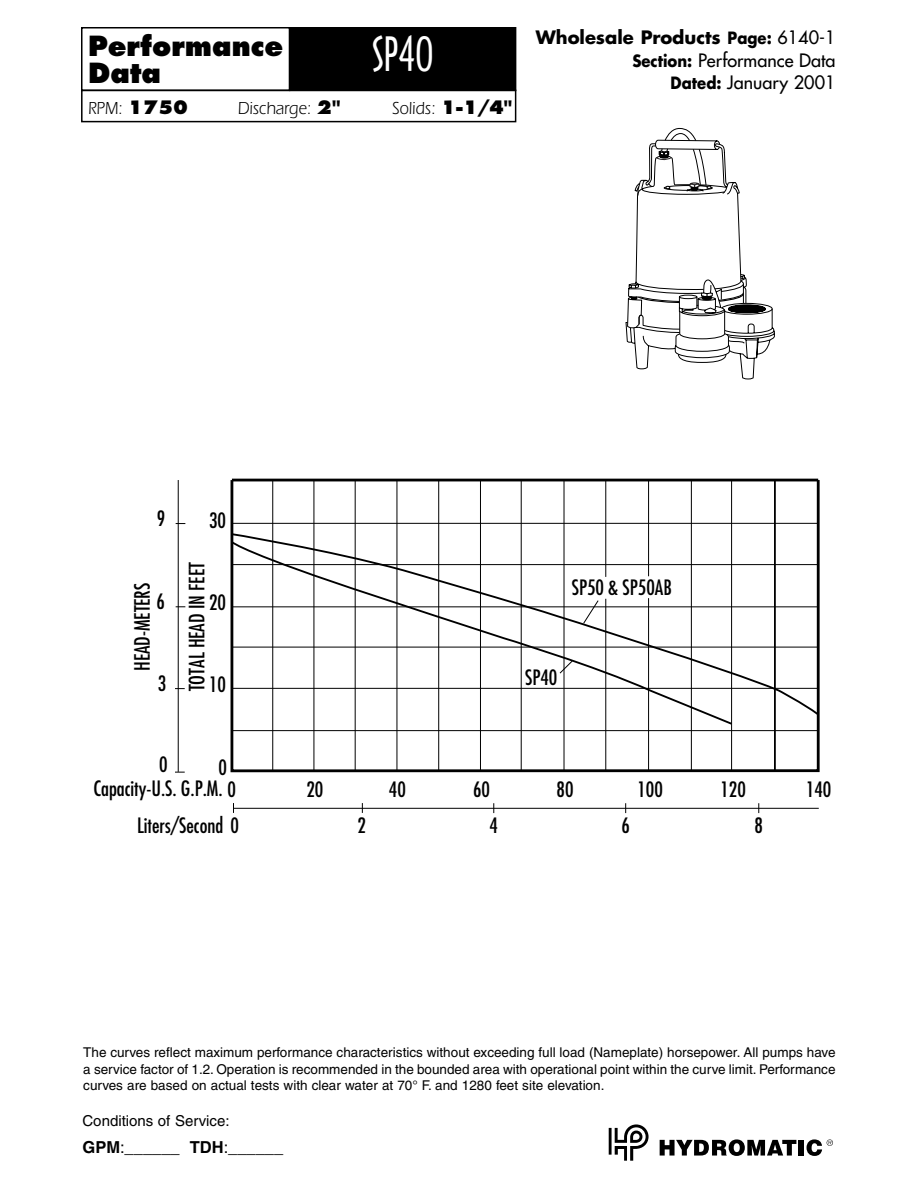
<style>
.page{position:relative;width:918px;height:1188px;background:#fff}
.page>*{position:absolute;margin:0;border:0;box-sizing:border-box;transform-origin:0 0}
.t1{font:45px "Arquitectura";color:#fff;scale:.95 1}
.t2{font:800 27px/27px "Futura";color:#000}
.t3{font:condensed 20.7px "Futura";color:#000}
.t4{font:18px/22.5px "Futura";color:#000;text-align:right}
.t5{font:18px "Itc Eras";color:#000;scale:.9 1}
.t6{font:16.5px "Helvetica";color:#000}
.t7{font:15px "Helvetica";color:#000}
.t8{font:13.5px/16.5px "Helvetica";color:#000;text-align:justify}
.s1{font-weight:700}
.s2{font-weight:700;font-size:16.5px}
.s3{font-family:"Futura";font-weight:800}
.s4{font-family:"Futura";font-weight:700}
</style>
<div class="page">
<svg style="left:660px;top:1139px;width:136px;height:17px"></svg>
<div style="left:799px;top:1140px;width:5px;height:16px;background:#000"></div>
<svg style="left:807px;top:1139px;width:26px;height:17px"></svg>
<svg style="left:609px;top:1124px;width:40px;height:37px"></svg>
<hr style="left:272px;top:480px;width:1px;height:291px;background:#000">
<hr style="left:313px;top:480px;width:1px;height:291px;background:#000">
<hr style="left:355px;top:480px;width:1px;height:291px;background:#000">
<hr style="left:396px;top:480px;width:1px;height:291px;background:#000">
<hr style="left:438px;top:480px;width:1px;height:291px;background:#000">
<hr style="left:480px;top:480px;width:1px;height:291px;background:#000">
<hr style="left:521px;top:480px;width:1px;height:291px;background:#000">
<hr style="left:564px;top:480px;width:1px;height:291px;background:#000">
<hr style="left:606px;top:480px;width:1px;height:97px;background:#000">
<hr style="left:606px;top:599px;width:1px;height:172px;background:#000">
<hr style="left:648px;top:480px;width:1px;height:96px;background:#000">
<hr style="left:648px;top:598px;width:1px;height:173px;background:#000">
<hr style="left:691px;top:480px;width:1px;height:291px;background:#000">
<hr style="left:731px;top:480px;width:1px;height:291px;background:#000">
<hr style="left:775px;top:480px;width:1px;height:291px;background:#000">
<div style="left:231px;top:479px;width:589px;height:293px;border:3px solid #000"></div>
<hr style="left:232px;top:730px;width:586px;height:1px;background:#000">
<hr style="left:232px;top:479px;width:586px;height:2px;background:#000">
<hr style="left:232px;top:523px;width:586px;height:1px;background:#000">
<svg style="left:230px;top:532px;width:590px;height:194px"></svg>
<hr style="left:234px;top:808px;width:585px;height:1px;background:#000">
<hr style="left:178px;top:480px;width:1px;height:292px;background:#000">
<div style="left:290px;top:28px;width:225px;height:62px;background:#000"></div>
<div style="left:289px;top:27px;width:227px;height:64px;border:2px solid #000"></div>
<div style="left:81px;top:90px;width:435px;height:32px;border:2px solid #000"></div>
<div style="left:81px;top:27px;width:209px;height:64px;border:2px solid #000"></div>
<svg style="left:625px;top:128px;width:150px;height:252px"></svg>
<h2 class="t2" style="left:88px;top:35px;width:197px">Performance<br>Data</h2>
<h3 class="t4" style="left:536px;top:27px;width:301px"><span class="s1">Wholesale Products</span> <span class="s2">Page:</span> 6140-1<br><span class="s2">Section:</span> Performance Data<br><span class="s2">Dated:</span> January 2001</h3>
<h1 class="t1" style="left:372px;top:33px;width:67px">SP40</h1>
<h3 class="t5" style="left:88px;top:102px;width:113px">RPM: <span class="s3">1750</span></h3>
<h3 class="t5" style="left:238px;top:102px;width:116px">Discharge: <span class="s3">2</span><span class="s4">"</span></h3>
<h3 class="t5" style="left:392px;top:102px;width:135px">Solids: <span class="s3">1-1/4</span><span class="s4">"</span></h3>
<h3 class="t3" style="left:157px;top:509px;width:10px">9</h3>
<h3 class="t3" style="left:209px;top:511px;width:18px">30</h3>
<h3 class="t3" style="left:133px;top:671px;width:90px;rotate:-90deg">HEAD-METERS</h3>
<h3 class="t3" style="left:157px;top:592px;width:10px">6</h3>
<h3 class="t3" style="left:158px;top:674px;width:10px">3</h3>
<h3 class="t3" style="left:187px;top:691px;width:130px;rotate:-90deg">TOTAL HEAD IN FEET</h3>
<h3 class="t3" style="left:209px;top:593px;width:18px">20</h3>
<h3 class="t3" style="left:209px;top:675px;width:18px">10</h3>
<h3 class="t3" style="left:572px;top:578px;width:102px">SP50 &amp; SP50AB</h3>
<h3 class="t3" style="left:525px;top:668px;width:34px">SP40</h3>
<h3 class="t3" style="left:159px;top:755px;width:10px">0</h3>
<h3 class="t3" style="left:218px;top:758px;width:10px">0</h3>
<h3 class="t3" style="left:94px;top:779px;width:144px">Capacity-U.S. G.P.M. 0</h3>
<h3 class="t3" style="left:389px;top:780px;width:18px">40</h3>
<h3 class="t3" style="left:473px;top:780px;width:18px">60</h3>
<h3 class="t3" style="left:557px;top:780px;width:18px">80</h3>
<h3 class="t3" style="left:306px;top:780px;width:18px">20</h3>
<h3 class="t3" style="left:637px;top:780px;width:27px">100</h3>
<h3 class="t3" style="left:720px;top:780px;width:27px">120</h3>
<h3 class="t3" style="left:806px;top:780px;width:27px">140</h3>
<h3 class="t3" style="left:137px;top:816px;width:103px">Liters/Second 0</h3>
<h3 class="t3" style="left:358px;top:816px;width:10px">2</h3>
<h3 class="t3" style="left:490px;top:816px;width:10px">4</h3>
<h3 class="t3" style="left:621px;top:816px;width:10px">6</h3>
<h3 class="t3" style="left:755px;top:816px;width:10px">8</h3>
<p class="t8" style="left:83px;top:1046px;width:754px">The curves reflect maximum performance characteristics without exceeding full load (Nameplate) horsepower. All pumps have a service factor of 1.2. Operation is recommended in the bounded area with operational point within the curve limit. Performance curves are based on actual tests with clear water at 70° F. and 1280 feet site elevation.</p>
<p class="t7" style="left:82px;top:1115px;width:149px">Conditions of Service:</p>
<p class="t6" style="left:82px;top:1141px;width:202px"><span class="s1">GPM</span>:______ <span class="s1">TDH</span>:______</p>
</div>
